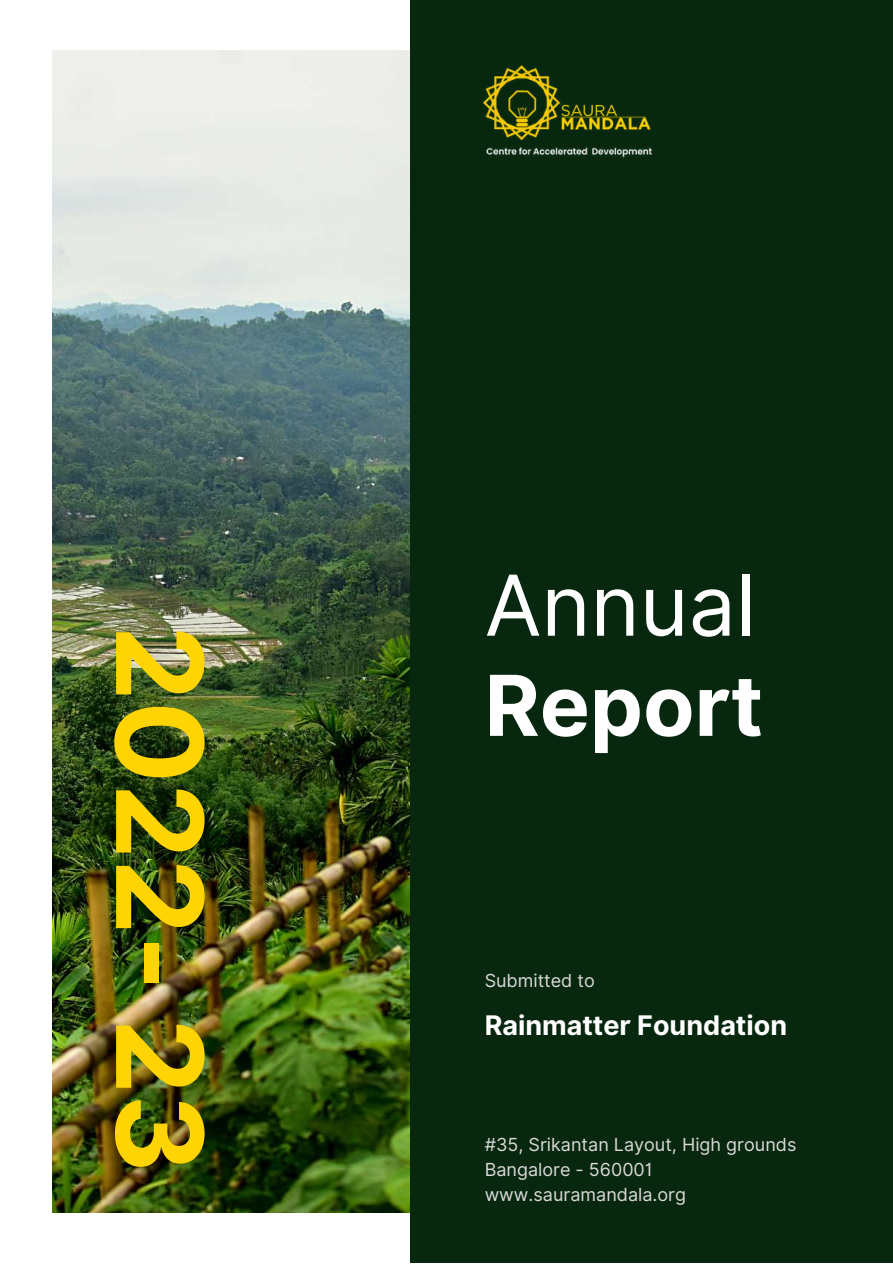
<style>
.page{position:relative;width:893px;height:1264px;background:#fff}
.page>*{position:absolute;margin:0;border:0;box-sizing:border-box;transform-origin:0 0}
.t1{font:700 119.85px "Inter";color:#ffd404}
.t2{font:83.85px "Inter";color:#fff}
.t3{font:700 83.85px "Inter";color:#fff}
.t4{font:700 27px "Inter";color:#fff}
.t5{font:18px/24.8px "Inter";color:#dad9d8}
</style>
<div class="page">
<img style="left:53px;top:51px;width:356px;height:1161px">
<div style="left:410px;top:0;width:482px;height:1262px;background:#07270e"></div>
<img style="left:482px;top:65px;width:171px;height:94px">
<h1 class="t1" style="left:231px;top:625px;width:549px;rotate:90deg">2022- 23</h1>
<h2 class="t2" style="left:484px;top:555px;width:272px">Annual</h2>
<h2 class="t3" style="left:484px;top:655px;width:280px">Report</h2>
<p class="t5" style="left:484px;top:968px;width:112px">Submitted to</p>
<h3 class="t4" style="left:484px;top:1008px;width:304px">Rainmatter Foundation</h3>
<p class="t5" style="left:484px;top:1132px;width:313px">#35, Srikantan Layout, High grounds<br>Bangalore - 560001 www.sauramandala.org</p>
</div>
